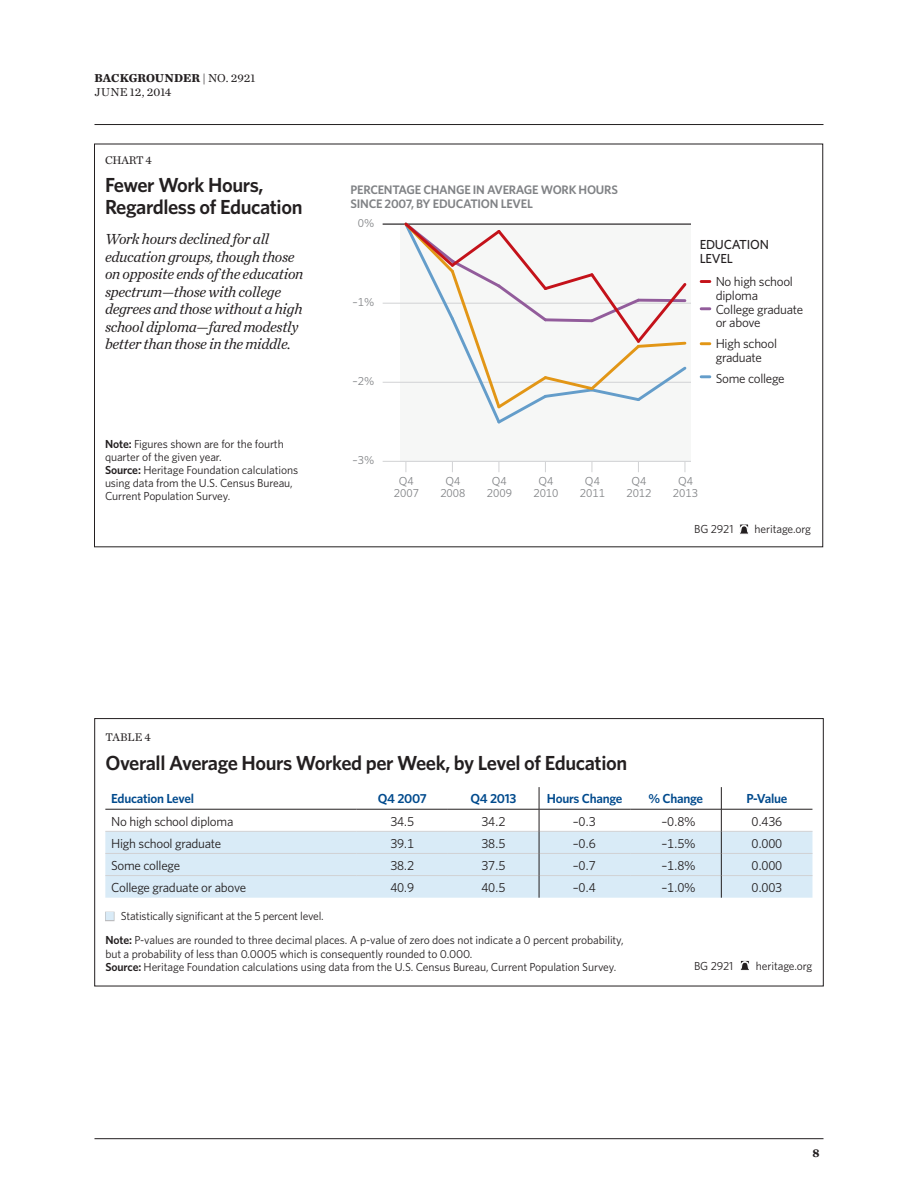
<style>
.page{position:relative;width:918px;height:1188px;background:#fff}
.page>*{position:absolute;margin:0;border:0;box-sizing:border-box;transform-origin:0 0}
.t1{font:600 20.4px/21.8px "Whitney";letter-spacing:-.02em;color:#231f20}
.t2{font:italic 15.3px/17.4px "Chronicle Text G1";letter-spacing:-.02em;color:#231f20}
.t3{font:13.05px/13.8px "Whitney";letter-spacing:-.02em;color:#231f20}
.t4{font:600 13.05px "Whitney";letter-spacing:-.02em;color:#004a8d}
.t5{font:500 13.05px/13.8px "Whitney";letter-spacing:-.02em;color:#231f20}
.t6{font:600 12.3px/13.8px "Whitney";letter-spacing:-.02em;color:#808285}
.t7{font:12px/14.4px "Chronicle Text G1";letter-spacing:.02em;color:#231f20}
.t8{font:700 12px "Chronicle Text G1";color:#231f20}
.t9{font:11.7px/13px "Whitney";letter-spacing:-.01em;color:#231f20}
.t10{font:11.7px/12.3px "Whitney";color:#808285;text-align:center}
.t11{font:11.7px "Chronicle Text G1";letter-spacing:-.02em;color:#231f20}
.s1{font-weight:700}
.s2{font-weight:600}
.s3{color:#d9ebf7}
</style>
<div class="page">
<hr style="left:94px;top:1138px;width:730px;height:1px;background:#231f20">
<hr style="left:94px;top:124px;width:730px;height:1px;background:#231f20">
<div style="left:400px;top:224px;width:290px;height:237px;background:#f6f7f6"></div>
<hr style="left:383px;top:461px;width:325px;height:1px;background:#d1d2d4">
<hr style="left:383px;top:382px;width:325px;height:1px;background:#d1d2d4">
<hr style="left:383px;top:303px;width:325px;height:1px;background:#d1d2d4">
<hr style="left:383px;top:224px;width:325px;height:1px;background:#231f20">
<svg style="left:402px;top:222px;width:287px;height:202px"></svg>
<div style="left:691px;top:219px;width:21px;height:250px;background:#fff"></div>
<svg style="left:701px;top:307px;width:9px;height:3px"></svg>
<svg style="left:701px;top:375px;width:9px;height:3px"></svg>
<svg style="left:701px;top:342px;width:9px;height:3px"></svg>
<svg style="left:701px;top:280px;width:9px;height:3px"></svg>
<svg style="left:739px;top:524px;width:10px;height:10px"></svg>
<div style="left:105px;top:832px;width:707px;height:66px;background:#d9ebf7"></div>
<hr style="left:105px;top:831px;width:252px;height:1px;background:#d1d2d4">
<hr style="left:357px;top:831px;width:91px;height:1px;background:#d1d2d4">
<hr style="left:448px;top:831px;width:91px;height:1px;background:#d1d2d4">
<hr style="left:539px;top:831px;width:91px;height:1px;background:#d1d2d4">
<hr style="left:630px;top:831px;width:91px;height:1px;background:#d1d2d4">
<hr style="left:721px;top:831px;width:91px;height:1px;background:#d1d2d4">
<hr style="left:105px;top:809px;width:252px;height:1px;background:#231f20">
<hr style="left:357px;top:809px;width:91px;height:1px;background:#231f20">
<hr style="left:448px;top:809px;width:91px;height:1px;background:#231f20">
<hr style="left:539px;top:809px;width:91px;height:1px;background:#231f20">
<hr style="left:630px;top:809px;width:91px;height:1px;background:#231f20">
<hr style="left:721px;top:809px;width:91px;height:1px;background:#231f20">
<hr style="left:105px;top:853px;width:252px;height:1px;background:#d1d2d4">
<hr style="left:357px;top:853px;width:91px;height:1px;background:#d1d2d4">
<hr style="left:448px;top:853px;width:91px;height:1px;background:#d1d2d4">
<hr style="left:539px;top:853px;width:91px;height:1px;background:#d1d2d4">
<hr style="left:630px;top:853px;width:91px;height:1px;background:#d1d2d4">
<hr style="left:721px;top:853px;width:91px;height:1px;background:#d1d2d4">
<hr style="left:105px;top:875px;width:252px;height:1px;background:#d1d2d4">
<hr style="left:357px;top:875px;width:91px;height:1px;background:#d1d2d4">
<hr style="left:448px;top:875px;width:91px;height:1px;background:#d1d2d4">
<hr style="left:539px;top:875px;width:91px;height:1px;background:#d1d2d4">
<hr style="left:630px;top:875px;width:91px;height:1px;background:#d1d2d4">
<hr style="left:721px;top:875px;width:91px;height:1px;background:#d1d2d4">
<svg style="left:539px;top:787px;width:1px;height:111px"></svg>
<svg style="left:721px;top:787px;width:1px;height:111px"></svg>
<svg style="left:740px;top:960px;width:10px;height:10px"></svg>
<div style="left:105px;top:912px;width:10px;height:9px;border:1px solid #bcbdc0"></div>
<div style="left:94px;top:718px;width:730px;height:268px;border:1px solid #231f20"></div>
<p class="t7" style="left:94px;top:70px;width:162px"><span class="s1">BACKGROUNDER</span> | NO. 2921<br>JUNE 12, 2014</p>
<p class="t11" style="left:105px;top:151px;width:48px">CHART 4</p>
<p class="t1" style="left:105px;top:174px;width:199px">Fewer Work Hours,<br>Regardless of Education</p>
<p class="t2" style="left:105px;top:230px;width:200px">Work hours declined for all education groups, though those on opposite ends of the education spectrum—those with college degrees and those without a high school diploma—fared modestly better than those in the middle.</p>
<p class="t9" style="left:105px;top:437px;width:195px"><span class="s2">Note:</span> Figures shown are for the fourth quarter of the given year.<br><span class="s2">Source:</span> Heritage Foundation calculations using data from the U.S. Census Bureau, Current Population Survey.</p>
<p class="t6" style="left:351px;top:182px;width:269px">PERCENTAGE CHANGE IN AVERAGE WORK HOURS<br>SINCE 2007, BY EDUCATION LEVEL</p>
<p class="t10" style="left:358px;top:217px;width:18px">0%</p>
<p class="t10" style="left:353px;top:296px;width:23px">–1%</p>
<p class="t10" style="left:353px;top:375px;width:23px">–2%</p>
<p class="t5" style="left:700px;top:238px;width:71px">EDUCATION<br>LEVEL</p>
<p class="t3" style="left:716px;top:274px;width:79px">No high school diploma</p>
<p class="t3" style="left:716px;top:302px;width:89px">College graduate or above</p>
<p class="t3" style="left:716px;top:337px;width:63px">High school graduate</p>
<p class="t3" style="left:716px;top:371px;width:71px">Some college</p>
<p class="t10" style="left:353px;top:454px;width:23px">–3%</p>
<p class="t10" style="left:394px;top:474px;width:27px">Q4<br>2007</p>
<p class="t10" style="left:440px;top:474px;width:27px">Q4<br>2008</p>
<p class="t10" style="left:487px;top:474px;width:27px">Q4<br>2009</p>
<p class="t10" style="left:533px;top:474px;width:27px">Q4<br>2010</p>
<p class="t10" style="left:580px;top:474px;width:27px">Q4<br>2011</p>
<p class="t10" style="left:626px;top:474px;width:27px">Q4<br>2012</p>
<p class="t10" style="left:673px;top:474px;width:27px">Q4<br>2013</p>
<p class="t9" style="left:694px;top:522px;width:41px">BG 2921</p>
<p class="t9" style="left:755px;top:522px;width:58px">heritage.org</p>
<p class="t11" style="left:105px;top:728px;width:47px">TABLE 4</p>
<h1 class="t1" style="left:105px;top:752px;width:523px">Overall Average Hours Worked per Week, by Level of Education</h1>
<p class="t4" style="left:111px;top:790px;width:84px">Education Level</p>
<p class="t4" style="left:378px;top:790px;width:50px">Q4 2007</p>
<p class="t4" style="left:471px;top:790px;width:47px">Q4 2013</p>
<p class="t4" style="left:547px;top:790px;width:77px">Hours Change</p>
<p class="t4" style="left:649px;top:790px;width:56px">% Change</p>
<p class="t4" style="left:746px;top:790px;width:42px">P-Value</p>
<p class="t3" style="left:111px;top:814px;width:124px">No high school diploma</p>
<p class="t3" style="left:390px;top:814px;width:25px">34.5</p>
<p class="t3" style="left:482px;top:814px;width:25px">34.2</p>
<p class="t3" style="left:573px;top:814px;width:24px">–0.3</p>
<p class="t3" style="left:662px;top:814px;width:36px">–0.8%</p>
<p class="t3" style="left:752px;top:814px;width:32px">0.436</p>
<p class="t3" style="left:111px;top:836px;width:112px">High school graduate</p>
<p class="t3" style="left:390px;top:836px;width:25px">39.1</p>
<p class="t3" style="left:482px;top:836px;width:25px">38.5</p>
<p class="t3" style="left:573px;top:836px;width:24px">–0.6</p>
<p class="t3" style="left:662px;top:836px;width:36px">–1.5%</p>
<p class="t3" style="left:752px;top:836px;width:32px">0.000</p>
<p class="t3" style="left:111px;top:858px;width:71px">Some college</p>
<p class="t3" style="left:390px;top:858px;width:25px">38.2</p>
<p class="t3" style="left:482px;top:858px;width:25px">37.5</p>
<p class="t3" style="left:573px;top:858px;width:24px">–0.7</p>
<p class="t3" style="left:662px;top:858px;width:36px">–1.8%</p>
<p class="t3" style="left:752px;top:858px;width:32px">0.000</p>
<p class="t3" style="left:111px;top:880px;width:136px">College graduate or above</p>
<p class="t3" style="left:390px;top:880px;width:25px">40.9</p>
<p class="t3" style="left:482px;top:880px;width:25px">40.5</p>
<p class="t3" style="left:573px;top:880px;width:24px">–0.4</p>
<p class="t3" style="left:662px;top:880px;width:36px">–1.0%</p>
<p class="t3" style="left:752px;top:880px;width:32px">0.003</p>
<p class="t9" style="left:105px;top:910px;width:220px"><span class="s3">■</span> Statistically significant at the 5 percent level.</p>
<p class="t9" style="left:105px;top:934px;width:520px"><span class="s2">Note:</span> P-values are rounded to three decimal places. A p-value of zero does not indicate a 0 percent probability, but a probability of less than 0.0005 which is consequently rounded to 0.000.<br><span class="s2">Source:</span> Heritage Foundation calculations using data from the U.S. Census Bureau, Current Population Survey.</p>
<p class="t9" style="left:694px;top:959px;width:41px">BG 2921</p>
<p class="t9" style="left:756px;top:959px;width:58px">heritage.org</p>
<p class="t8" style="left:813px;top:1144px;width:9px">8</p>
</div>
